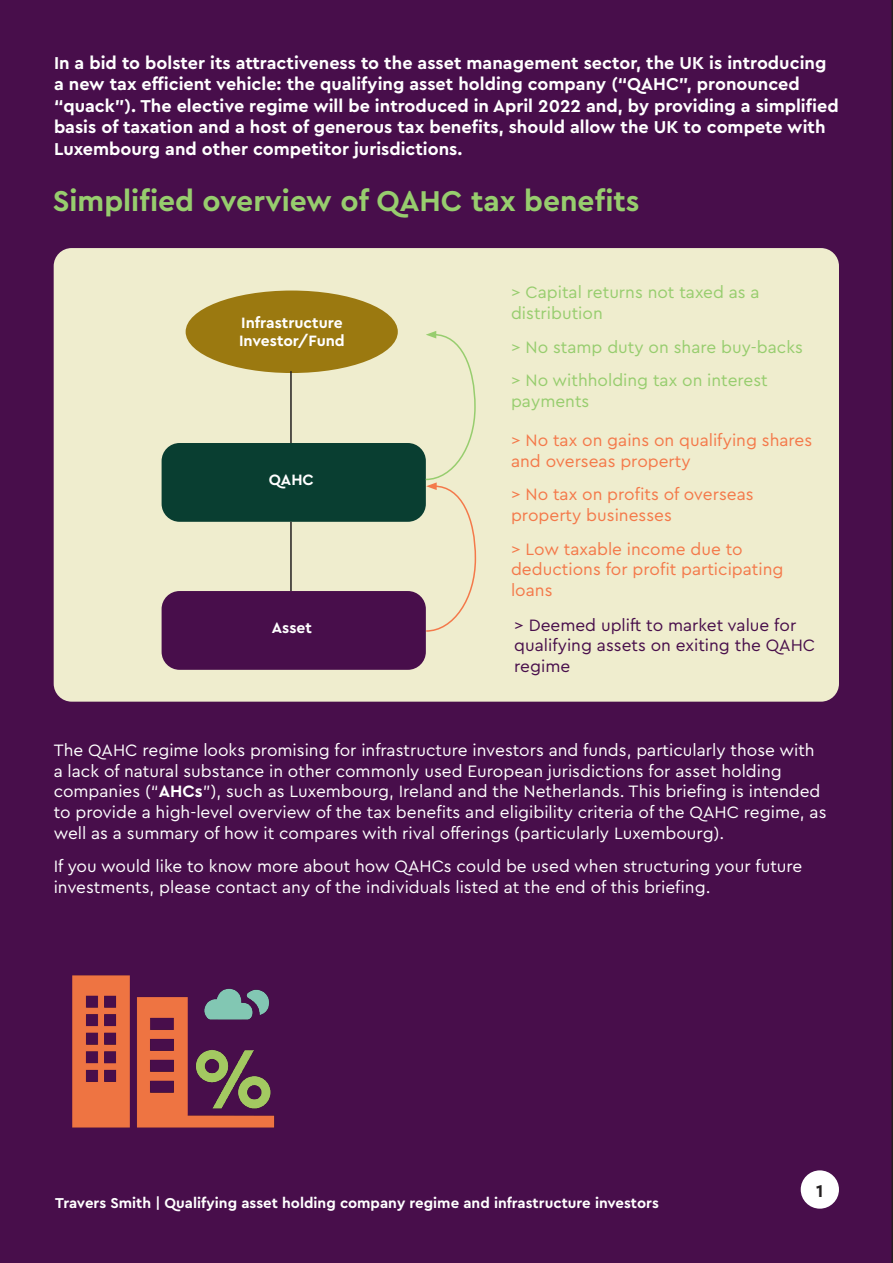
<style>
.page{position:relative;width:893px;height:1263px;background:#480e4b}
.page>*{position:absolute;margin:0;border:0;box-sizing:border-box;transform-origin:0 0}
.t1{font:700 30px "Cera Pro";color:#97cd6e}
.t2{font:700 18px/21.6px "Cera Pro";color:#fff}
.folioPageNumber{font:700 18px "Cera Pro";color:#231f20}
.t3{font:17.25px/20.7px "Cera Pro";color:#fff}
.t4{font:17.25px/20.7px "Cera Pro";color:#f4794a}
.t5{font:17.25px/20.7px "Cera Pro";color:#97cd6e}
.t6{font:17.25px/20.7px "Cera Pro";color:#480e4b}
.t7{font:700 15.75px/18.9px "Cera Pro";color:#fff}
.folio{font:700 15px "Cera Pro";color:#fff}
.s1{font-weight:700}
</style>
<div class="page">
<div style="left:54px;top:248px;width:785px;height:454px;background:#efedce;border-radius:18px"></div>
<div style="left:186px;top:291px;width:212px;height:82px;background:#9b7910;border-radius:50%"></div>
<div style="left:801px;top:1170px;width:38px;height:39px;background:#fff;border-radius:50%"></div>
<div style="left:162px;top:443px;width:264px;height:79px;background:#093e31;border-radius:18px"></div>
<div style="left:162px;top:591px;width:264px;height:79px;background:#480e4b;border-radius:18px"></div>
<hr style="left:290px;top:371px;width:2px;height:72px;background:#231f20">
<hr style="left:290px;top:522px;width:2px;height:69px;background:#231f20">
<svg style="left:424px;top:331px;width:53px;height:301px"></svg>
<img style="left:53px;top:930px;width:237px;height:237px">
<p class="t2" style="left:54px;top:51px;width:786px">In a bid to bolster its attractiveness to the asset management sector, the UK is introducing a new tax efficient vehicle: the qualifying asset holding company (“QAHC”, pronounced “quack”). The elective regime will be introduced in April 2022 and, by providing a simplified basis of taxation and a host of generous tax benefits, should allow the UK to compete with Luxembourg and other competitor jurisdictions.</p>
<p class="t1" style="left:53px;top:180px;width:588px">Simplified overview of QAHC tax benefits</p>
<p class="t7" style="left:239px;top:312px;width:107px">Infrastructure<br>Investor/Fund</p>
<p class="t7" style="left:269px;top:469px;width:47px">QAHC</p>
<p class="t5" style="left:511px;top:282px;width:250px">&gt; Capital returns not taxed as a distribution</p>
<p class="t5" style="left:511px;top:336px;width:293px">&gt; No stamp duty on share buy-backs</p>
<p class="t5" style="left:511px;top:369px;width:258px">&gt; No withholding tax on interest payments</p>
<p class="t4" style="left:511px;top:429px;width:303px">&gt; No tax on gains on qualifying shares and overseas property</p>
<p class="t4" style="left:511px;top:483px;width:244px">&gt; No tax on profits of overseas property businesses</p>
<p class="t4" style="left:511px;top:538px;width:274px">&gt; Low taxable income due to deductions for profit participating loans</p>
<p class="t7" style="left:272px;top:617px;width:42px">Asset</p>
<p class="t6" style="left:514px;top:614px;width:303px">&gt; Deemed uplift to market value for qualifying assets on exiting the QAHC regime</p>
<p class="t3" style="left:54px;top:739px;width:774px">The QAHC regime looks promising for infrastructure investors and funds, particularly those with a lack of natural substance in other commonly used European jurisdictions for asset holding companies (“<span class="s1">AHCs</span>”), such as Luxembourg, Ireland and the Netherlands. This briefing is intended to provide a high-level overview of the tax benefits and eligibility criteria of the QAHC regime, as well as a summary of how it compares with rival offerings (particularly Luxembourg).</p>
<p class="t3" style="left:54px;top:855px;width:750px">If you would like to know more about how QAHCs could be used when structuring your future investments, please contact any of the individuals listed at the end of this briefing.</p>
<p class="folio" style="left:55px;top:1193px;width:605px">Travers Smith | Qualifying asset holding company regime and infrastructure investors</p>
<p class="folioPageNumber" style="left:816px;top:1179px;width:9px">1</p>
</div>
